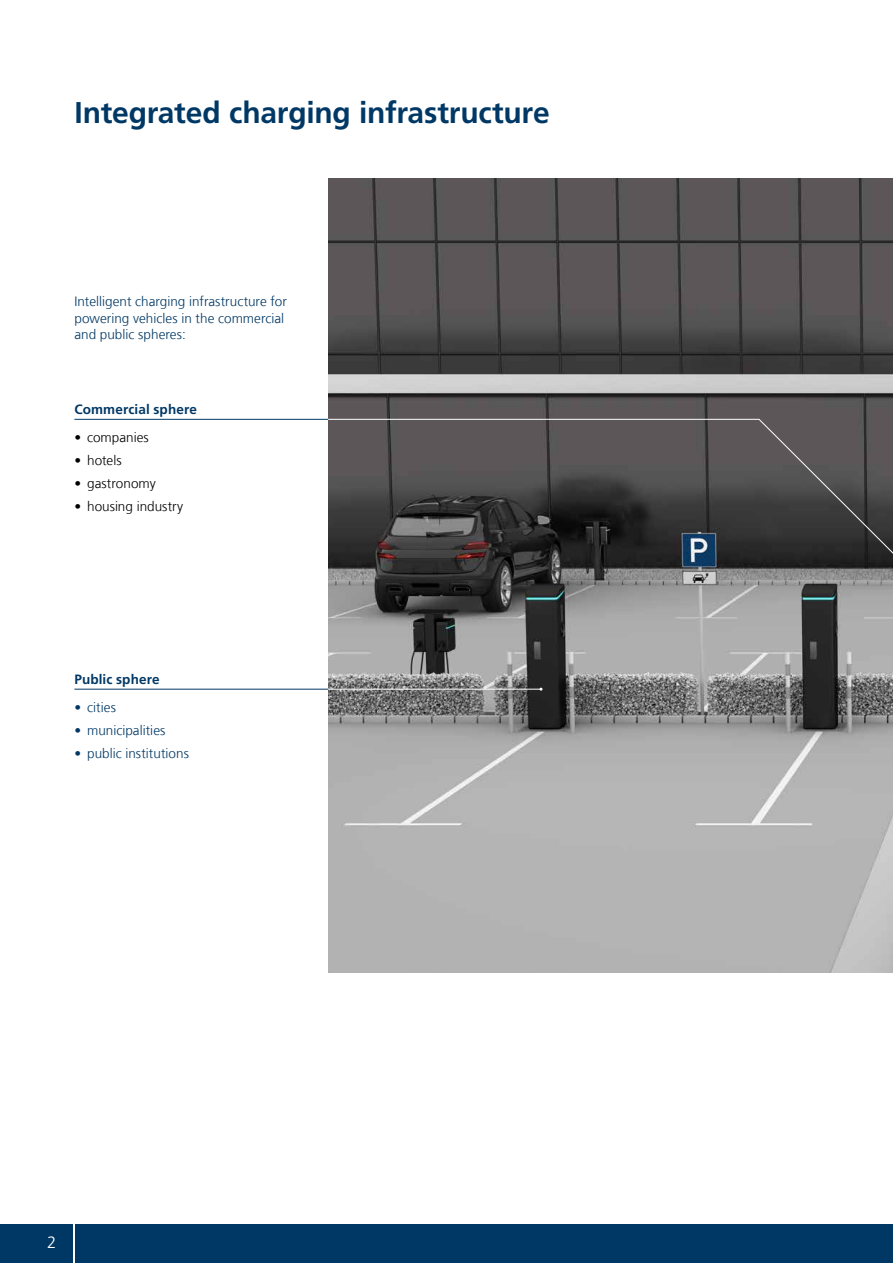
<style>
.page{position:relative;width:893px;height:1263px;background:#fff}
.page>*{position:absolute;margin:0;border:0;box-sizing:border-box;transform-origin:0 0}
.t1{font:700 30px "Frutigerfor Hauff";letter-spacing:-.01em;color:#003865}
.t2{font:300 16.5px "Frutigerfor Hauff";color:#fff}
.t3{font:300 13.5px/16.5px "Frutigerfor Hauff";color:#003865}
.t4{font:300 13.5px "Frutigerfor Hauff";color:#000}
.t5{font:700 13.5px "Frutigerfor Hauff";letter-spacing:.01em;color:#003865}
</style>
<div class="page">
<img style="left:328px;top:179px;width:565px;height:793px">
<hr style="left:74px;top:689px;width:254px;height:1px;background:#003865">
<hr style="left:74px;top:419px;width:254px;height:1px;background:#003865">
<hr style="left:328px;top:689px;width:213px;height:1px;background:#fff">
<svg style="left:327px;top:419px;width:566px;height:157px;background:#484647"></svg>
<div style="left:0;top:1225px;width:893px;height:38px;background:#003865"></div>
<hr style="left:73px;top:1213px;width:1px;height:50px;background:#fff">
<h1 class="t1" style="left:74px;top:94px;width:477px">Integrated charging infrastructure</h1>
<p class="t3" style="left:74px;top:293px;width:214px">Intelligent charging infrastructure for powering vehicles in the commercial and public spheres:</p>
<p class="t5" style="left:74px;top:401px;width:124px">Commercial sphere</p>
<p class="t4" style="left:74px;top:429px;width:76px">• companies</p>
<p class="t4" style="left:74px;top:452px;width:49px">• hotels</p>
<p class="t4" style="left:74px;top:475px;width:83px">• gastronomy</p>
<p class="t4" style="left:74px;top:498px;width:110px">• housing industry</p>
<p class="t5" style="left:74px;top:671px;width:87px">Public sphere</p>
<p class="t3" style="left:74px;top:699px;width:43px">• cities</p>
<p class="t3" style="left:74px;top:722px;width:93px">• municipalities</p>
<p class="t3" style="left:74px;top:745px;width:116px">• public institutions</p>
<p class="t2" style="left:47px;top:1232px;width:11px">2</p>
</div>
